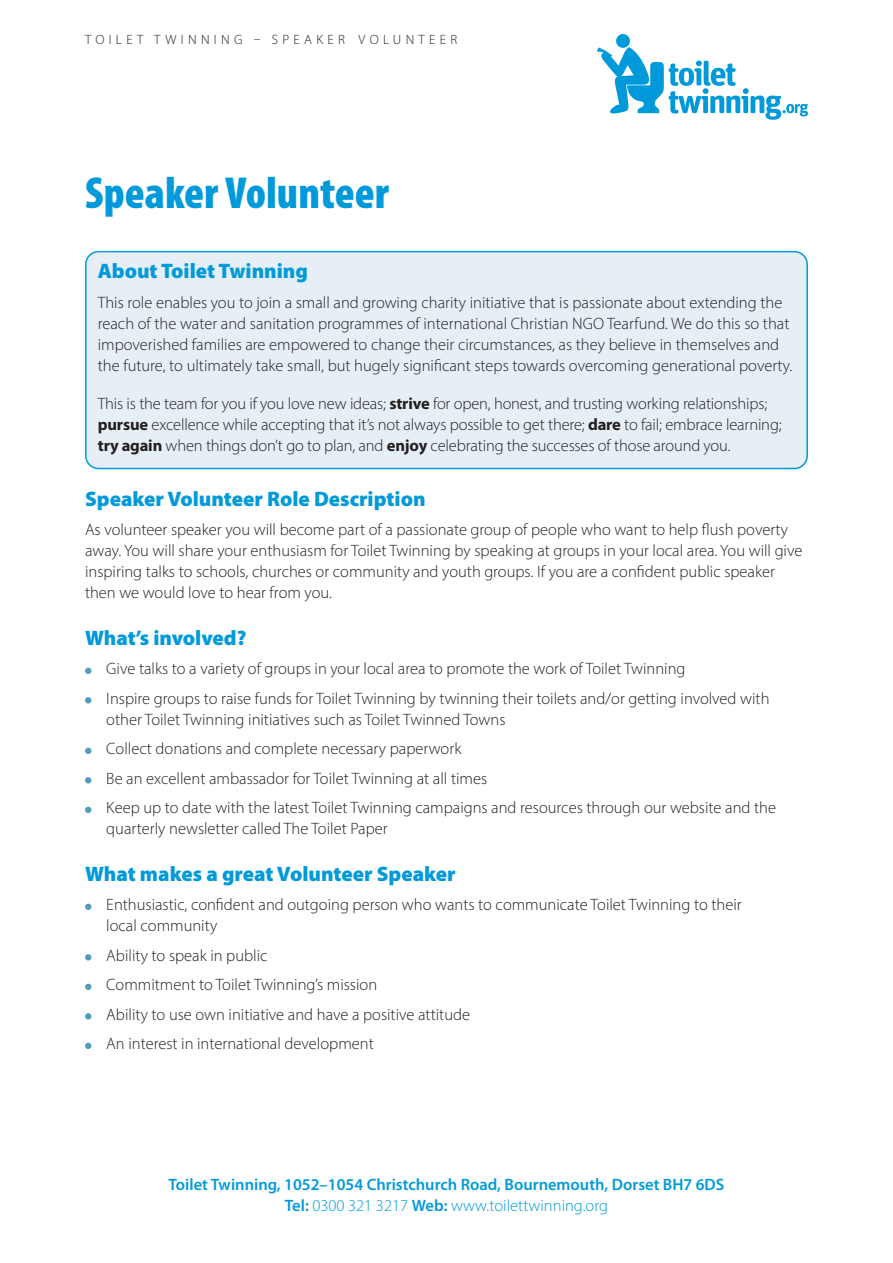
<style>
.page{position:relative;width:893px;height:1263px;background:#fff}
.page>*{position:absolute;margin:0;border:0;box-sizing:border-box;transform-origin:0 0}
.t1{font:900 condensed 45px "Myriad Pro";color:#009ada}
.Sub_head{font:900 21px "Myriad Pro";color:#009ada}
.Body{font:300 16.5px/21px "Myriad Pro";color:#231f20}
.Bullets{font:300 16.5px/21px "Myriad Pro";color:#231f20}
.t2{font:600 16.5px "Myriad Pro";color:#009ada}
.t3{font:300 16.5px "Myriad Pro";color:#009ada}
.t4{font:300 13.5px "Myriad Pro";letter-spacing:.32em;color:#231f20}
.s1{font-weight:700}
.s2{font-weight:600}
</style>
<div class="page">
<div style="left:86px;top:252px;width:721px;height:216px;background:#e6eff5;border-radius:13px"></div>
<div style="left:85px;top:251px;width:723px;height:218px;border:2px solid #009ada;border-radius:13px"></div>
<svg style="left:85px;top:668px;width:6px;height:6px"></svg>
<svg style="left:85px;top:697px;width:6px;height:6px"></svg>
<svg style="left:85px;top:748px;width:6px;height:6px"></svg>
<svg style="left:85px;top:777px;width:6px;height:6px"></svg>
<svg style="left:85px;top:807px;width:6px;height:6px"></svg>
<svg style="left:85px;top:904px;width:6px;height:6px"></svg>
<svg style="left:85px;top:954px;width:6px;height:6px"></svg>
<svg style="left:85px;top:984px;width:6px;height:6px"></svg>
<svg style="left:85px;top:1013px;width:6px;height:6px"></svg>
<svg style="left:85px;top:1043px;width:6px;height:6px"></svg>
<svg style="left:597px;top:34px;width:211px;height:86px"></svg>
<p class="t4" style="left:85px;top:32px;width:374px">TOILET TWINNING – SPEAKER VOLUNTEER</p>
<p class="t1" style="left:85px;top:168px;width:305px">Speaker Volunteer</p>
<p class="Sub_head" style="left:98px;top:257px;width:212px">About Toilet Twinning</p>
<p class="Body" style="left:98px;top:291px;width:696px">This role enables you to join a small and growing charity initiative that is passionate about extending the reach of the water and sanitation programmes of international Christian NGO Tearfund. We do this so that impoverished families are empowered to change their circumstances, as they believe in themselves and the future, to ultimately take small, but hugely significant steps towards overcoming generational poverty.</p>
<p class="Body" style="left:98px;top:392px;width:685px">This is the team for you if you love new ideas; <span class="s1">strive</span> for open, honest, and trusting working relationships; <span class="s1">pursue</span> excellence while accepting that it’s not always possible to get there; <span class="s1">dare</span> to fail; embrace learning; <span class="s1">try again</span> when things don’t go to plan, and <span class="s1">enjoy</span> celebrating the successes of those around you.</p>
<p class="Sub_head" style="left:85px;top:484px;width:342px">Speaker Volunteer Role Description</p>
<p class="Body" style="left:85px;top:519px;width:719px">As volunteer speaker you will become part of a passionate group of people who want to help flush poverty away. You will share your enthusiasm for Toilet Twinning by speaking at groups in your local area. You will give inspiring talks to schools, churches or community and youth groups. If you are a confident public speaker then we would love to hear from you.</p>
<p class="Sub_head" style="left:85px;top:623px;width:163px">What’s involved?</p>
<p class="Bullets" style="left:106px;top:658px;width:581px">Give talks to a variety of groups in your local area to promote the work of Toilet Twinning</p>
<p class="Bullets" style="left:106px;top:687px;width:665px">Inspire groups to raise funds for Toilet Twinning by twinning their toilets and/or getting involved with other Toilet Twinning initiatives such as Toilet Twinned Towns</p>
<p class="Bullets" style="left:106px;top:738px;width:357px">Collect donations and complete necessary paperwork</p>
<p class="Bullets" style="left:106px;top:767px;width:382px">Be an excellent ambassador for Toilet Twinning at all times</p>
<p class="Body" style="left:106px;top:797px;width:671px">Keep up to date with the latest Toilet Twinning campaigns and resources through our website and the quarterly newsletter called The Toilet Paper</p>
<p class="Sub_head" style="left:85px;top:859px;width:372px">What makes a great Volunteer Speaker</p>
<p class="Bullets" style="left:106px;top:894px;width:637px">Enthusiastic, confident and outgoing person who wants to communicate Toilet Twinning to their local community</p>
<p class="Bullets" style="left:106px;top:944px;width:163px">Ability to speak in public</p>
<p class="Bullets" style="left:106px;top:974px;width:272px">Commitment to Toilet Twinning’s mission</p>
<p class="Bullets" style="left:106px;top:1003px;width:365px">Ability to use own initiative and have a positive attitude</p>
<p class="Body" style="left:106px;top:1033px;width:269px">An interest in international development</p>
<p class="t2" style="left:169px;top:1174px;width:557px">Toilet Twinning, 1052–1054 Christchurch Road, Bournemouth, Dorset BH7 6DS</p>
<p class="t3" style="left:285px;top:1196px;width:325px"><span class="s2">Tel:</span> 0300 321 3217 <span class="s2">Web:</span> www.toilettwinning.org</p>
</div>
